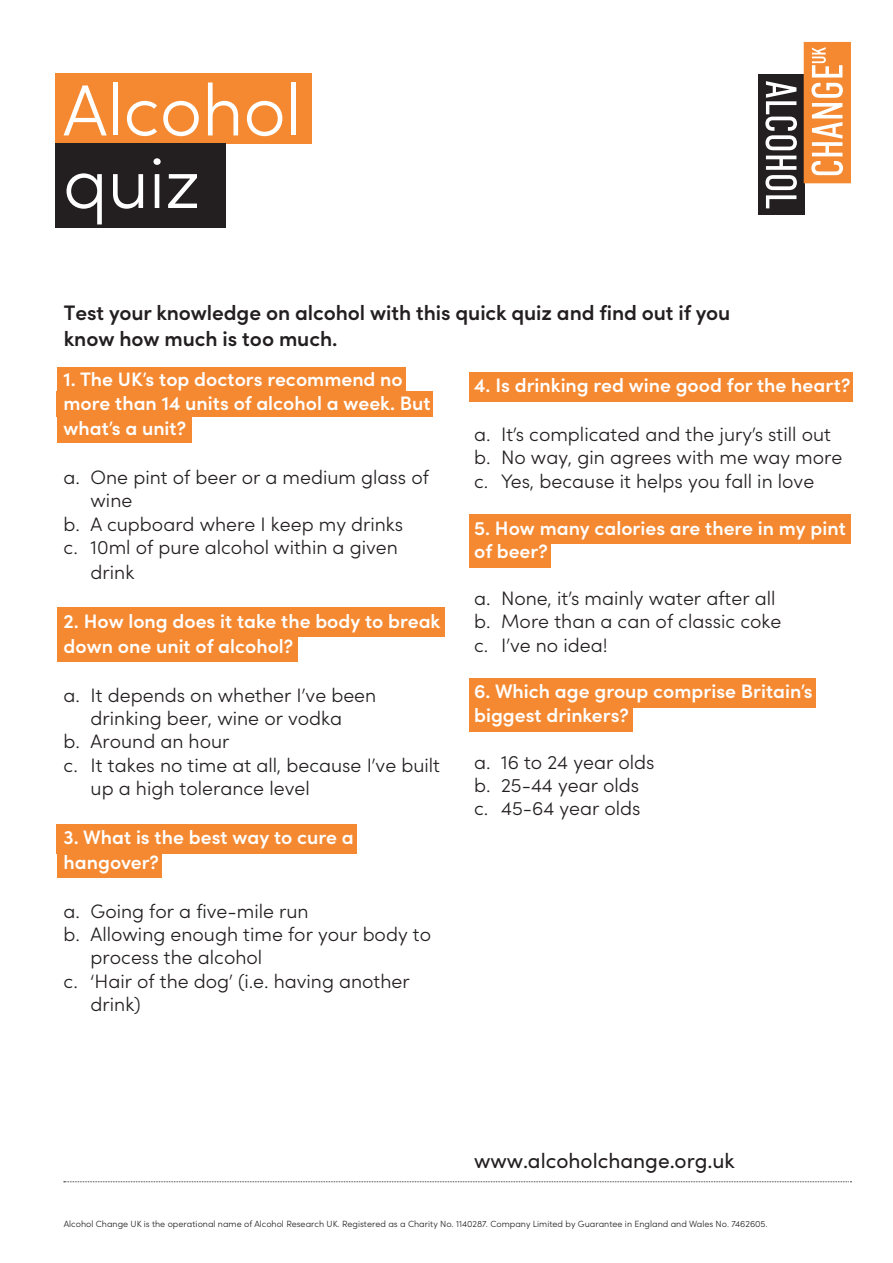
<style>
.page{position:relative;width:893px;height:1263px;background:#fff}
.page>*{position:absolute;margin:0;border:0;box-sizing:border-box;transform-origin:0 0}
.Intro_Para_14pt{font:300 72.6px "Change";color:#fff}
.Sub_head_on_Black_bo{font:600 21px/25.2px "Change";letter-spacing:-.005em;color:#231f20}
.Contacts{font:21px "Change";color:#231f20}
.t1{font:300 19.5px/23.4px "Change";color:#231f20}
.body_copy_9pt_light{font:600 19.5px/25.2px "Change";color:#fff}
.Sub_head_on_Black_bo-2{font:600 19.5px/23.4px "Change";color:#fff}
.Footnotes{font:300 9px "Change";color:#231f20}
</style>
<div class="page">
<div style="left:758px;top:74px;width:46px;height:140px;background:#231f20"></div>
<div style="left:804px;top:42px;width:46px;height:141px;background:#f58932"></div>
<svg style="left:765px;top:156px;width:32px;height:52px"></svg>
<svg style="left:765px;top:81px;width:32px;height:69px"></svg>
<svg style="left:811px;top:47px;width:32px;height:128px"></svg>
<div style="left:469px;top:514px;width:382px;height:30px;background:#f58932"></div>
<div style="left:469px;top:678px;width:347px;height:29px;background:#f58932"></div>
<div style="left:469px;top:700px;width:164px;height:32px;background:#f58932"></div>
<div style="left:57px;top:417px;width:134px;height:25px;background:#f58932"></div>
<div style="left:57px;top:367px;width:349px;height:30px;background:#f58932"></div>
<div style="left:469px;top:538px;width:82px;height:29px;background:#f58932"></div>
<div style="left:469px;top:372px;width:384px;height:30px;background:#f58932"></div>
<div style="left:57px;top:607px;width:387px;height:30px;background:#f58932"></div>
<div style="left:57px;top:632px;width:241px;height:30px;background:#f58932"></div>
<div style="left:57px;top:823px;width:300px;height:30px;background:#f58932"></div>
<div style="left:57px;top:392px;width:376px;height:25px;background:#f58932"></div>
<div style="left:57px;top:850px;width:105px;height:27px;background:#f58932"></div>
<div style="left:55px;top:74px;width:256px;height:70px;background:#f58932"></div>
<div style="left:55px;top:144px;width:170px;height:84px;background:#231f20"></div>
<svg style="left:64px;top:1181px;width:787px;height:1px"></svg>
<p class="Intro_Para_14pt" style="left:63px;top:57px;width:240px">Alcohol</p>
<p class="Intro_Para_14pt" style="left:63px;top:130px;width:139px">quiz</p>
<p class="Sub_head_on_Black_bo" style="left:64px;top:299px;width:668px">Test your knowledge on alcohol with this quick quiz and find out if you know how much is too much.</p>
<p class="Sub_head_on_Black_bo-2" style="left:64px;top:367px;width:369px">1. The UK’s top doctors recommend no more than 14 units of alcohol a week. But</p>
<p class="Sub_head_on_Black_bo-2" style="left:64px;top:415px;width:124px">what’s a unit?</p>
<p class="t1" style="left:91px;top:464px;width:340px;text-indent:-27px">a. One pint of beer or a medium glass of wine</p>
<p class="t1" style="left:64px;top:511px;width:341px">b. A cupboard where I keep my drinks</p>
<p class="t1" style="left:91px;top:533px;width:309px;line-height:25.2px;text-indent:-27px">c. 10ml of pure alcohol within a given drink</p>
<p class="body_copy_9pt_light" style="left:64px;top:607px;width:378px">2. How long does it take the body to break down one unit of alcohol?</p>
<p class="t1" style="left:64px;top:682px;width:314px;text-align:center">a. It depends on whether I’ve been drinking beer, wine or vodka</p>
<p class="t1" style="left:64px;top:729px;width:167px">b. Around an hour</p>
<p class="t1" style="left:91px;top:752px;width:351px;text-indent:-27px">c. It takes no time at all, because I’ve built up a high tolerance level</p>
<p class="body_copy_9pt_light" style="left:64px;top:823px;width:292px">3. What is the best way to cure a hangover?</p>
<p class="t1" style="left:64px;top:898px;width:247px">a. Going for a five-mile run</p>
<p class="t1" style="left:91px;top:921px;width:342px;text-indent:-27px">b. Allowing enough time for your body to process the alcohol</p>
<p class="t1" style="left:91px;top:968px;width:321px;text-indent:-27px">c. ‘Hair of the dog’ (i.e. having another drink)</p>
<p class="body_copy_9pt_light" style="left:474px;top:372px;width:378px">4. Is drinking red wine good for the heart?</p>
<p class="t1" style="left:474px;top:421px;width:358px">a. It’s complicated and the jury’s still out</p>
<p class="t1" style="left:474px;top:445px;width:370px">b. No way, gin agrees with me way more</p>
<p class="t1" style="left:474px;top:468px;width:342px">c. Yes, because it helps you fall in love</p>
<p class="body_copy_9pt_light" style="left:474px;top:515px;width:373px;line-height:23.4px">5. How many calories are there in my pint of beer?</p>
<p class="t1" style="left:474px;top:585px;width:303px">a. None, it’s mainly water after all</p>
<p class="t1" style="left:474px;top:609px;width:309px">b. More than a can of classic coke</p>
<p class="t1" style="left:474px;top:632px;width:135px">c. I’ve no idea!</p>
<p class="body_copy_9pt_light" style="left:474px;top:678px;width:340px;line-height:23.4px">6. Which age group comprise Britain’s biggest drinkers?</p>
<p class="t1" style="left:474px;top:749px;width:182px">a. 16 to 24 year olds</p>
<p class="t1" style="left:474px;top:772px;width:167px">b. 25-44 year olds</p>
<p class="t1" style="left:474px;top:796px;width:168px">c. 45-64 year olds</p>
<p class="Contacts" style="left:474px;top:1145px;width:262px">www.alcoholchange.org.uk</p>
<p class="Footnotes" style="left:64px;top:1217px;width:705px">Alcohol Change UK is the operational name of Alcohol Research UK. Registered as a Charity No. 1140287. Company Limited by Guarantee in England and Wales No. 7462605.</p>
</div>
